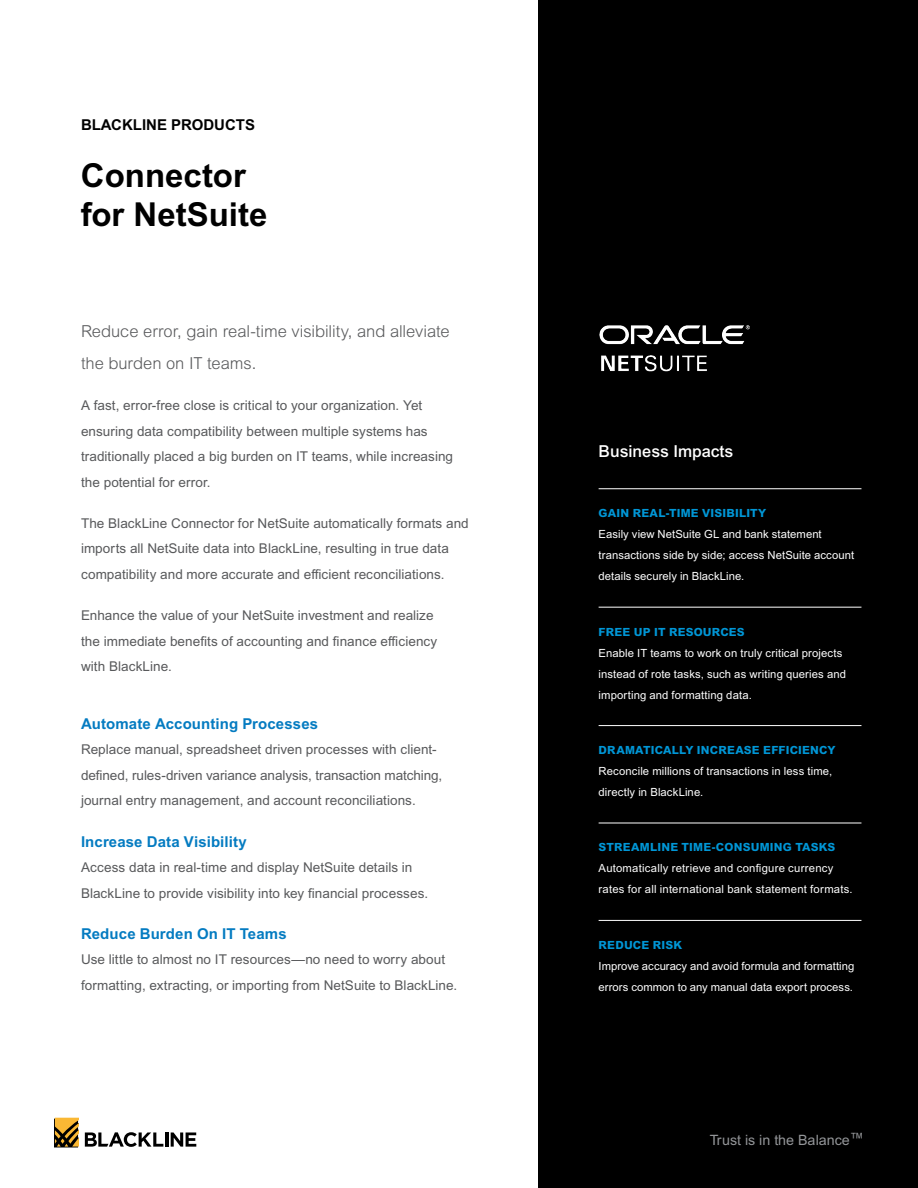
<style>
.page{position:relative;width:918px;height:1188px;background:#fff}
.page>*{position:absolute;margin:0;border:0;box-sizing:border-box;transform-origin:0 0}
.t1{font:700 33px/39px "Arial MT Pro";color:#000}
.t2{font:300 16.5px/31.5px "Arial MT Pro";letter-spacing:-.005em;color:#58595b}
.t3{font:500 16.5px "Arial MT Pro";color:#fff}
.t4{font:700 15px "Arial MT Pro";letter-spacing:.005em;color:#047bc1}
.t5{font:700 15px "Arial MT Pro";color:#000}
.t6{font:14.25px "Arial MT Pro";color:#939598}
.t7{font:13.5px/25.5px "Arial MT Pro";letter-spacing:.005em;color:#58595b}
.t8{font:11.25px/21px "Arial MT Pro";letter-spacing:.01em;color:#fff}
.t9{font:800 11.25px "Arial MT Pro";letter-spacing:.015em;color:#0096d6}
</style>
<div class="page">
<div style="left:538px;top:0;width:380px;height:1188px;background:#000"></div>
<hr style="left:165px;top:1132px;width:3px;height:15px;background:#000">
<svg style="left:171px;top:1132px;width:25px;height:15px"></svg>
<svg style="left:85px;top:1132px;width:78px;height:15px"></svg>
<svg style="left:54px;top:1118px;width:25px;height:30px"></svg>
<img style="left:599px;top:325px;width:151px;height:47px">
<hr style="left:599px;top:488px;width:262px;height:1px;background:#fff">
<hr style="left:599px;top:607px;width:262px;height:1px;background:#fff">
<hr style="left:599px;top:725px;width:262px;height:1px;background:#fff">
<hr style="left:599px;top:823px;width:262px;height:1px;background:#fff">
<hr style="left:599px;top:920px;width:262px;height:1px;background:#fff">
<p class="t5" style="left:81px;top:116px;width:176px">BLACKLINE PRODUCTS</p>
<h1 class="t1" style="left:81px;top:157px;width:188px">Connector for NetSuite</h1>
<p class="t2" style="left:81px;top:316px;width:370px">Reduce error, gain real-time visibility, and alleviate the burden on IT teams.</p>
<p class="t7" style="left:81px;top:393px;width:374px">A fast, error-free close is critical to your organization. Yet ensuring data compatibility between multiple systems has traditionally placed a big burden on IT teams, while increasing the potential for error.</p>
<p class="t7" style="left:81px;top:511px;width:389px">The BlackLine Connector for NetSuite automatically formats and imports all NetSuite data into BlackLine, resulting in true data compatibility and more accurate and efficient reconciliations.</p>
<p class="t7" style="left:81px;top:603px;width:358px">Enhance the value of your NetSuite investment and realize the immediate benefits of accounting and finance efficiency with BlackLine.</p>
<p class="t4" style="left:81px;top:715px;width:239px">Automate Accounting Processes</p>
<p class="t7" style="left:81px;top:738px;width:363px">Replace manual, spreadsheet driven processes with client&shy;defined, rules-driven variance analysis, transaction matching, journal entry management, and account reconciliations.</p>
<p class="t4" style="left:81px;top:833px;width:167px">Increase Data Visibility</p>
<p class="t7" style="left:81px;top:855px;width:349px">Access data in real-time and display NetSuite details in<br>BlackLine to provide visibility into key financial processes.</p>
<p class="t4" style="left:81px;top:925px;width:207px">Reduce Burden On IT Teams</p>
<p class="t7" style="left:81px;top:948px;width:378px">Use little to almost no IT resources—no need to worry about formatting, extracting, or importing from NetSuite to BlackLine.</p>
<p class="t3" style="left:599px;top:441px;width:136px">Business Impacts</p>
<p class="t9" style="left:599px;top:506px;width:169px">GAIN REAL-TIME VISIBILITY</p>
<p class="t8" style="left:599px;top:524px;width:257px">Easily view NetSuite GL and bank statement transactions side by side; access NetSuite account details securely in BlackLine.</p>
<p class="t9" style="left:599px;top:625px;width:148px">FREE UP IT RESOURCES</p>
<p class="t8" style="left:599px;top:643px;width:249px">Enable IT teams to work on truly critical projects instead of rote tasks, such as writing queries and importing and formatting data.</p>
<p class="t9" style="left:599px;top:743px;width:239px">DRAMATICALLY INCREASE EFFICIENCY</p>
<p class="t8" style="left:599px;top:761px;width:235px">Reconcile millions of transactions in less time, directly in BlackLine.</p>
<p class="t9" style="left:599px;top:841px;width:238px">STREAMLINE TIME-CONSUMING TASKS</p>
<p class="t8" style="left:599px;top:859px;width:256px">Automatically retrieve and configure currency rates for all international bank statement formats.</p>
<p class="t9" style="left:599px;top:938px;width:85px">REDUCE RISK</p>
<p class="t8" style="left:599px;top:956px;width:257px">Improve accuracy and avoid formula and formatting errors common to any manual data export process.</p>
<p class="t6" style="left:710px;top:1132px;width:156px">Trust is in the Balance™</p>
</div>
